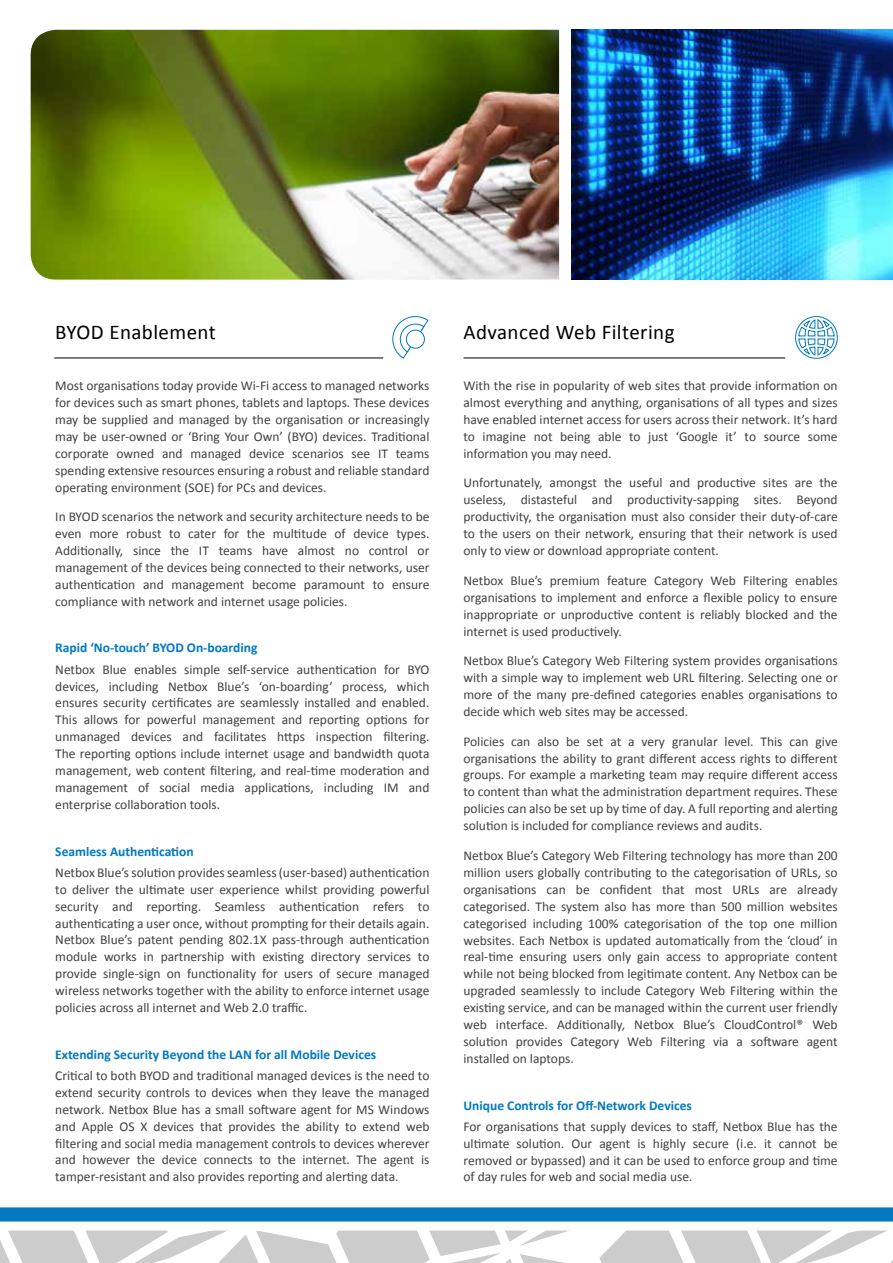
<style>
.page{position:relative;width:893px;height:1263px;background:#fff}
.page>*{position:absolute;margin:0;border:0;box-sizing:border-box;transform-origin:0 0}
.t1{font:21px "Calibri";letter-spacing:.02em;color:#000}
.t2{font:13.5px/17px "Calibri";color:#414042;text-align:justify}
.t3{font:700 13.5px "Calibri";color:#0079c1}
</style>
<div class="page">
<svg style="left:0;top:1207px;width:893px;height:56px"></svg>
<img style="left:31px;top:30px;width:528px;height:250px">
<img style="left:572px;top:30px;width:321px;height:250px">
<hr style="left:54px;top:357px;width:329px;height:2px;background:#4f5756">
<svg style="left:392px;top:316px;width:37px;height:43px"></svg>
<div style="left:406px;top:330px;width:18px;height:18px;background:#fff;border-radius:50%"></div>
<div style="left:406px;top:330px;width:19px;height:19px;border:1px solid #0079c1;border-radius:50%"></div>
<hr style="left:463px;top:357px;width:322px;height:2px;background:#4f5756">
<svg style="left:795px;top:316px;width:43px;height:43px"></svg>
<h1 class="t1" style="left:55px;top:318px;width:162px">BYOD Enablement</h1>
<h1 class="t1" style="left:463px;top:318px;width:213px">Advanced Web Filtering</h1>
<p class="t2" style="left:463px;top:377px;width:376px">With the rise in popularity of web sites that provide information on almost everything and anything, organisations of all types and sizes have enabled internet access for users across their network. It’s hard to imagine not being able to just ‘Google it’ to source some information you may need.</p>
<p class="t2" style="left:463px;top:474px;width:376px">Unfortunately, amongst the useful and productive sites are the useless, distasteful and productivity-sapping sites. Beyond productivity, the organisation must also consider their duty-of-care to the users on their network, ensuring that their network is used only to view or download appropriate content.</p>
<p class="t2" style="left:463px;top:572px;width:376px">Netbox Blue’s premium feature Category Web Filtering enables organisations to implement and enforce a flexible policy to ensure inappropriate or unproductive content is reliably blocked and the internet is used productively.</p>
<p class="t2" style="left:463px;top:652px;width:376px">Netbox Blue’s Category Web Filtering system provides organisations with a simple way to implement web URL filtering. Selecting one or more of the many pre-defined categories enables organisations to decide which web sites may be accessed.</p>
<p class="t2" style="left:463px;top:733px;width:376px">Policies can also be set at a very granular level. This can give organisations the ability to grant different access rights to different groups. For example a marketing team may require different access to content than what the administration department requires. These policies can also be set up by time of day. A full reporting and alerting solution is included for compliance reviews and audits.</p>
<p class="t2" style="left:463px;top:847px;width:376px">Netbox Blue’s Category Web Filtering technology has more than 200 million users globally contributing to the categorisation of URLs, so organisations can be confident that most URLs are already categorised. The system also has more than 500 million websites categorised including 100% categorisation of the top one million websites. Each Netbox is updated automatically from the ‘cloud’ in real-time ensuring users only gain access to appropriate content while not being blocked from legitimate content. Any Netbox can be upgraded seamlessly to include Category Web Filtering within the existing service, and can be managed within the current user friendly web interface. Additionally, Netbox Blue’s CloudControl® Web solution provides Category Web Filtering via a software agent installed on laptops.</p>
<p class="t3" style="left:463px;top:1096px;width:230px">Unique Controls for Off-Network Devices</p>
<p class="t2" style="left:463px;top:1118px;width:376px">For organisations that supply devices to staff, Netbox Blue has the ultimate solution. Our agent is highly secure (i.e. it cannot be removed or bypassed) and it can be used to enforce group and time of day rules for web and social media use.</p>
<p class="t2" style="left:55px;top:377px;width:376px">Most organisations today provide Wi-Fi access to managed networks for devices such as smart phones, tablets and laptops. These devices may be supplied and managed by the organisation or increasingly may be user-owned or ‘Bring Your Own’ (BYO) devices. Traditional corporate owned and managed device scenarios see IT teams spending extensive resources ensuring a robust and reliable standard operating environment (SOE) for PCs and devices.</p>
<p class="t2" style="left:55px;top:508px;width:376px">In BYOD scenarios the network and security architecture needs to be even more robust to cater for the multitude of device types.<br>Additionally, since the IT teams have almost no control or management of the devices being connected to their networks, user authentication and management become paramount to ensure compliance with network and internet usage policies.</p>
<p class="t3" style="left:55px;top:639px;width:204px">Rapid ‘No-touch’ BYOD On-boarding</p>
<p class="t2" style="left:55px;top:661px;width:376px">Netbox Blue enables simple self-service authentication for BYO devices, including Netbox Blue’s ‘on-boarding’ process, which ensures security certificates are seamlessly installed and enabled.<br>This allows for powerful management and reporting options for unmanaged devices and facilitates https inspection filtering.<br>The reporting options include internet usage and bandwidth quota management, web content filtering, and real-time moderation and management of social media applications, including IM and enterprise collaboration tools.</p>
<p class="t3" style="left:55px;top:842px;width:140px">Seamless Authentication</p>
<p class="t2" style="left:55px;top:864px;width:376px">Netbox Blue’s solution provides seamless (user-based) authentication to deliver the ultimate user experience whilst providing powerful security and reporting. Seamless authentication refers to authenticating a user once, without prompting for their details again.<br>Netbox Blue’s patent pending 802.1X pass-through authentication module works in partnership with existing directory services to provide single-sign on functionality for users of secure managed wireless networks together with the ability to enforce internet usage policies across all internet and Web 2.0 traffic.</p>
<p class="t3" style="left:55px;top:1045px;width:322px">Extending Security Beyond the LAN for all Mobile Devices</p>
<p class="t2" style="left:55px;top:1067px;width:376px">Critical to both BYOD and traditional managed devices is the need to extend security controls to devices when they leave the managed network. Netbox Blue has a small software agent for MS Windows and Apple OS X devices that provides the ability to extend web filtering and social media management controls to devices wherever and however the device connects to the internet. The agent is tamper-resistant and also provides reporting and alerting data.</p>
</div>
